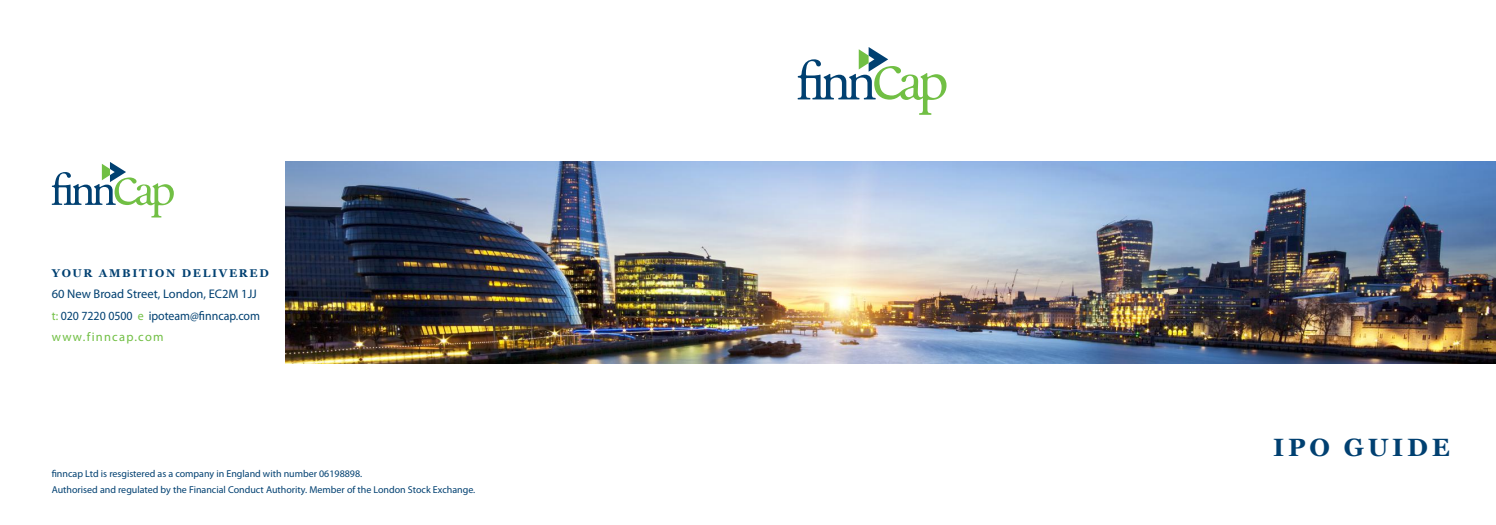
<style>
.page{position:relative;width:1496px;height:525px;background:#fff}
.page>*{position:absolute;margin:0;border:0;box-sizing:border-box;transform-origin:0 0}
.t1{font:700 25px "Georgia";letter-spacing:.15em;color:#004071}
.t2{font:12.5px "Myriad Pro";color:#004071;scale:.95 1}
.t3{font:12.5px "Myriad Pro";color:#004071}
.t4{font:12.5px "Myriad Pro";letter-spacing:.1em;color:#71bf44}
.t5{font:700 11.25px "Georgia";letter-spacing:.15em;color:#004071}
.t6{font:10px/16.2px "Myriad Pro";color:#004071}
.s1{color:#71bf44}
.s2{color:#fff}
</style>
<div class="page">
<img style="left:285px;top:162px;width:1210px;height:201px">
<svg style="left:797px;top:47px;width:149px;height:68px"></svg>
<svg style="left:52px;top:162px;width:122px;height:55px"></svg>
<p class="t5" style="left:52px;top:264px;width:218px">YOUR AMBITION DELIVERED</p>
<p class="t3" style="left:52px;top:287px;width:207px">60 New Broad Street, London, EC2M 1JJ</p>
<p class="t2" style="left:52px;top:308px;width:221px"><span class="s1">t:</span> 020 7220 0500 <span class="s1">e</span><span class="s2">:</span> ipoteam@finncap.com</p>
<p class="t4" style="left:52px;top:329px;width:113px">www.finncap.com</p>
<p class="t6" style="left:52px;top:465px;width:425px">finncap Ltd is resgistered as a company in England with number 06198898.<br>Authorised and regulated by the Financial Conduct Authority. Member of the London Stock Exchange.</p>
<p class="t1" style="left:1273px;top:428px;width:178px">IPO GUIDE</p>
</div>
